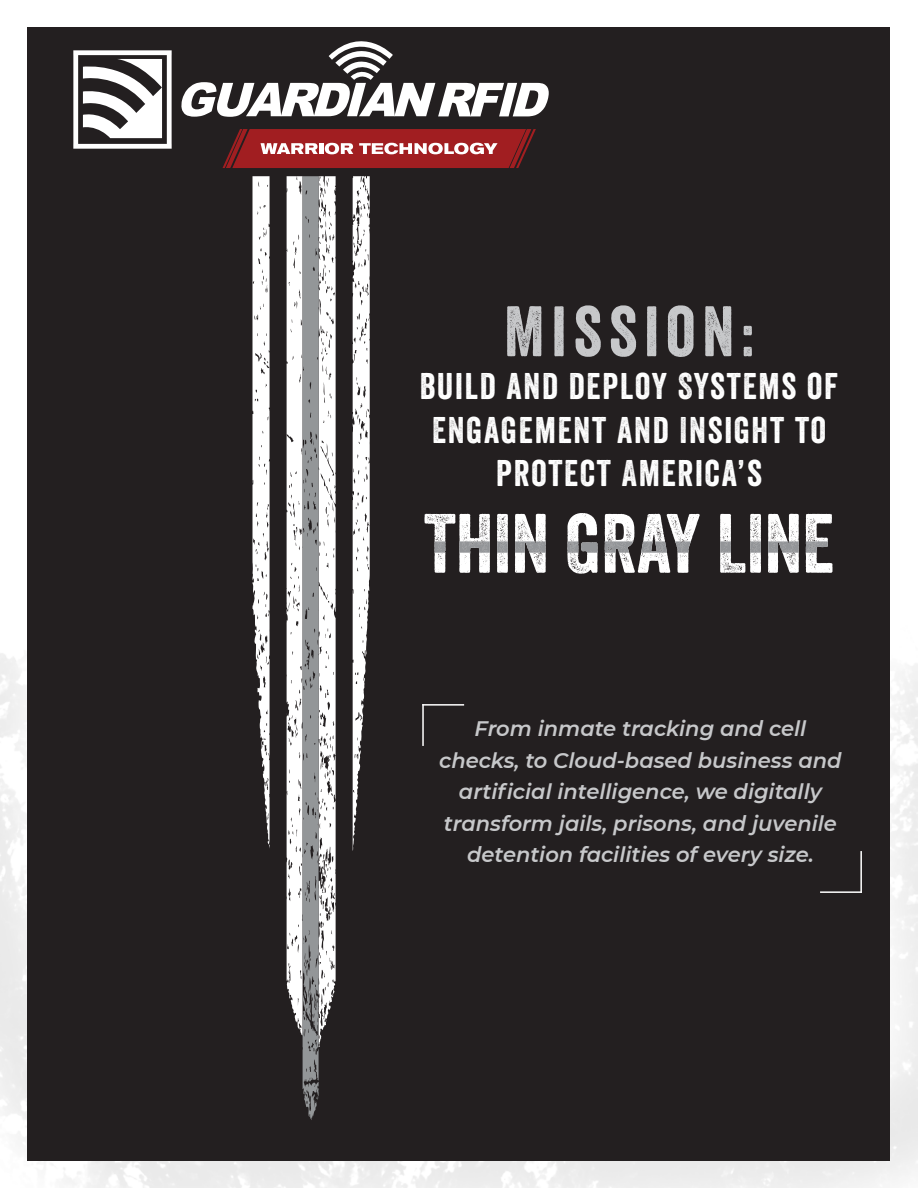
<style>
.page{position:relative;width:918px;height:1188px;background:#fff}
.page>*{position:absolute;margin:0;border:0;box-sizing:border-box;transform-origin:0 0}
.t1{font:81.15px "Veneer";color:#fff}
.t2{font:69px "Veneer";letter-spacing:.1em;color:#c7c8ca}
.t3{font:36px/43.2px "Veneer";letter-spacing:.05em;color:#fff;text-align:center}
.t4{font:italic 600 21px/31.5px "Montserrat";color:#c7c8ca;text-align:center}
</style>
<div class="page">
<img style="left:0;top:27px;width:918px;height:1161px">
<div style="left:28px;top:27px;width:862px;height:1134px;background:#231f20"></div>
<svg style="left:352px;top:176px;width:18px;height:675px"></svg>
<svg style="left:252px;top:176px;width:18px;height:672px"></svg>
<svg style="left:286px;top:176px;width:50px;height:944px;background:#bababb"></svg>
<svg style="left:181px;top:41px;width:368px;height:76px"></svg>
<svg style="left:73px;top:50px;width:99px;height:99px"></svg>
<svg style="left:223px;top:129px;width:313px;height:39px;background:#a33a3d"></svg>
<hr style="left:422px;top:704px;width:42px;height:2px;background:#fff">
<hr style="left:422px;top:704px;width:2px;height:42px;background:#fff">
<hr style="left:820px;top:891px;width:42px;height:2px;background:#fff">
<hr style="left:860px;top:851px;width:2px;height:42px;background:#fff">
<svg style="left:435px;top:541px;width:10px;height:12px"></svg>
<svg style="left:459px;top:541px;width:31px;height:12px"></svg>
<svg style="left:497px;top:541px;width:11px;height:12px"></svg>
<svg style="left:515px;top:541px;width:31px;height:12px"></svg>
<svg style="left:567px;top:541px;width:31px;height:12px"></svg>
<svg style="left:605px;top:541px;width:28px;height:12px"></svg>
<svg style="left:641px;top:541px;width:26px;height:12px"></svg>
<svg style="left:675px;top:541px;width:16px;height:12px"></svg>
<svg style="left:720px;top:541px;width:11px;height:12px"></svg>
<svg style="left:750px;top:541px;width:11px;height:12px"></svg>
<svg style="left:768px;top:541px;width:31px;height:12px"></svg>
<svg style="left:806px;top:541px;width:22px;height:12px"></svg>
<p class="t2" style="left:504px;top:289px;width:252px">MISSION:</p>
<p class="t3" style="left:420px;top:365px;width:420px">BUILD AND DEPLOY SYSTEMS OF<br>ENGAGEMENT AND INSIGHT TO<br>PROTECT AMERICA’S</p>
<p class="t1" style="left:424px;top:494px;width:412px">THIN GRAY LINE</p>
<p class="t4" style="left:439px;top:712px;width:404px">From inmate tracking and cell checks, to Cloud-based business and artificial intelligence, we digitally transform jails, prisons, and juvenile detention facilities of every size.</p>
</div>
